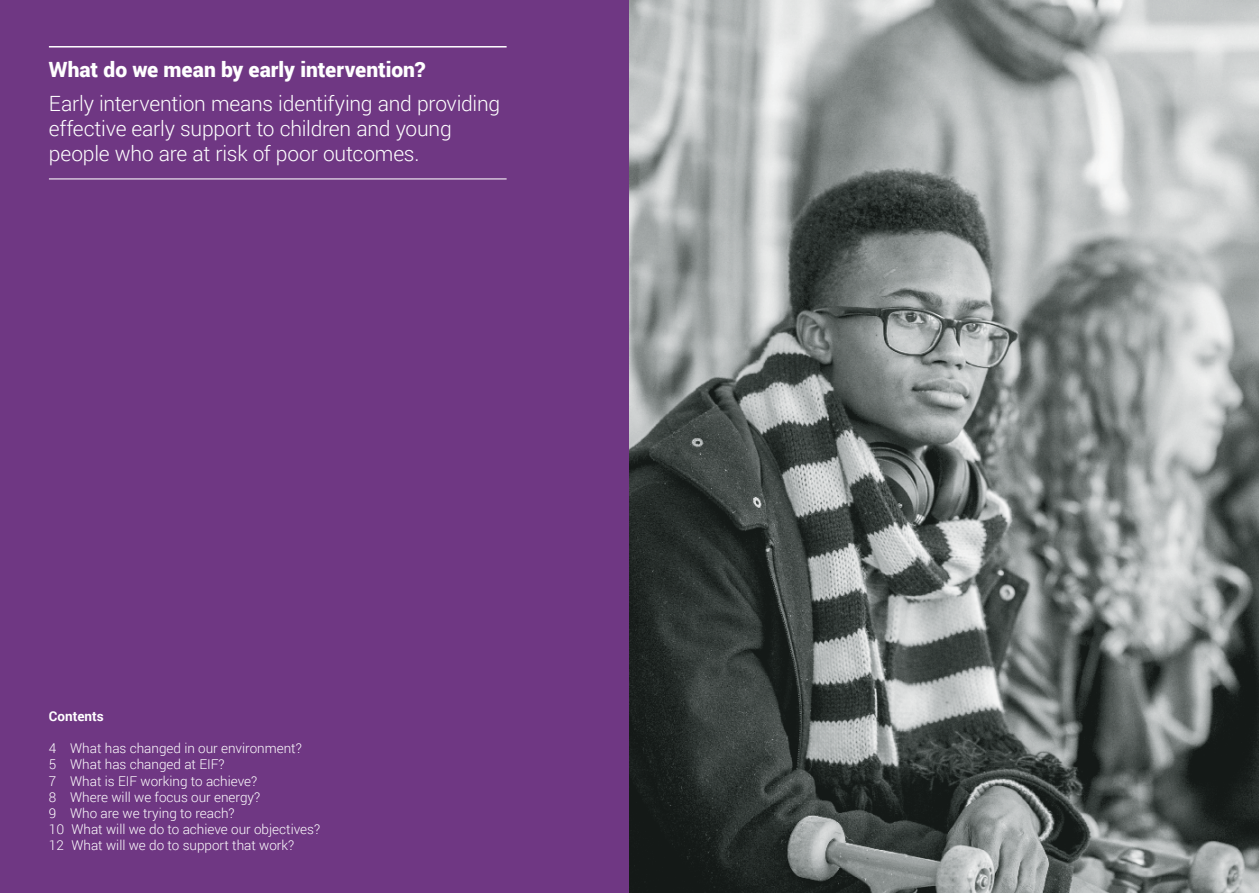
<style>
.page{position:relative;width:1259px;height:893px;background:#fff}
.page>*{position:absolute;margin:0;border:0;box-sizing:border-box;transform-origin:0 0}
.t1{font:300 21px/25.2px "Roboto";letter-spacing:-.01em;color:#fff}
.t2{font:900 21px "Roboto";color:#fff}
.t3{font:300 13.5px/16.2px "Roboto";color:#fff}
.t4{font:700 13.5px "Roboto";color:#fff}
</style>
<div class="page">
<div style="left:0;top:0;width:629px;height:893px;background:#6f3783"></div>
<hr style="left:49px;top:46px;width:457px;height:2px;background:#fff">
<hr style="left:49px;top:178px;width:457px;height:1px;background:#fff">
<img style="left:629px;top:0;width:630px;height:893px">
<h1 class="t2" style="left:49px;top:55px;width:378px">What do we mean by early intervention?</h1>
<h1 class="t1" style="left:49px;top:90px;width:453px">Early intervention means identifying and providing effective early support to children and young people who are at risk of poor outcomes.</h1>
<p class="t4" style="left:49px;top:706px;width:56px">Contents</p>
<p class="t3" style="left:49px;top:740px;width:273px">4 What has changed in our environment?<br>5 What has changed at EIF?<br>7 What is EIF working to achieve?<br>8 Where will we focus our energy?<br>9 Who are we trying to reach?<br>10 What will we do to achieve our objectives?<br>12 What will we do to support that work?</p>
</div>
